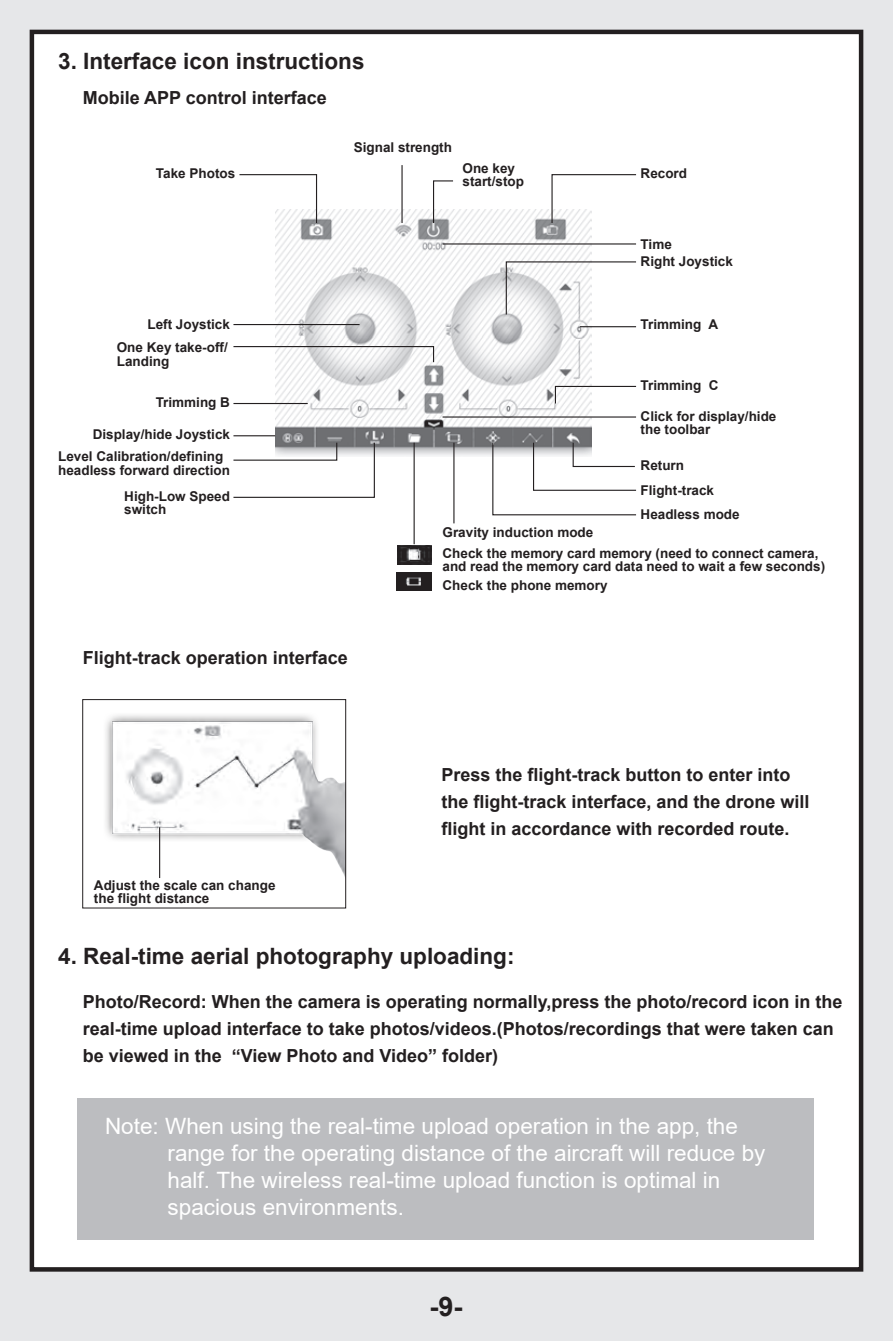
<style>
.page{position:relative;width:893px;height:1341px;background:#fff}
.page>*{position:absolute;margin:0;border:0;box-sizing:border-box;transform-origin:0 0}
.t1{font:700 27px "Arial";color:#231f20}
.t2{font:22.5px/27px "Arial";color:#fff}
.t3{font:700 22.5px "Arial";color:#231f20}
.t4{font:700 18px/27px "Arial";color:#231f20}
.t5{font:700 13.5px/13.5px "Arial";color:#231f20}
</style>
<div class="page">
<div style="left:0;top:0;width:893px;height:1340px;background:#e6e7e9"></div>
<div style="left:30px;top:30px;width:833px;height:1241px;background:#fff;border:4px solid #231f20"></div>
<img style="left:275px;top:209px;width:317px;height:247px">
<hr style="left:401px;top:165px;width:2px;height:58px;background:#231f20">
<svg style="left:432px;top:180px;width:22px;height:44px"></svg>
<svg style="left:239px;top:174px;width:79px;height:50px"></svg>
<svg style="left:551px;top:174px;width:86px;height:50px"></svg>
<hr style="left:443px;top:243px;width:193px;height:1px;background:#231f20">
<svg style="left:505px;top:261px;width:131px;height:54px"></svg>
<hr style="left:580px;top:326px;width:56px;height:1px;background:#231f20">
<hr style="left:443px;top:416px;width:193px;height:1px;background:#231f20">
<svg style="left:492px;top:441px;width:145px;height:75px"></svg>
<hr style="left:453px;top:442px;width:1px;height:81px;background:#231f20">
<hr style="left:414px;top:442px;width:1px;height:102px;background:#231f20">
<svg style="left:233px;top:441px;width:142px;height:57px"></svg>
<hr style="left:233px;top:435px;width:42px;height:1px;background:#231f20">
<hr style="left:233px;top:403px;width:75px;height:1px;background:#231f20">
<svg style="left:233px;top:345px;width:202px;height:18px"></svg>
<hr style="left:233px;top:324px;width:127px;height:1px;background:#231f20">
<svg style="left:554px;top:385px;width:83px;height:19px"></svg>
<img style="left:105px;top:715px;width:239px;height:163px">
<div style="left:82px;top:699px;width:264px;height:209px;border:1px solid #231f20"></div>
<hr style="left:159px;top:827px;width:1px;height:50px;background:#231f20">
<div style="left:77px;top:1097px;width:737px;height:141px;background:#bcbdc0"></div>
<img style="left:397px;top:572px;width:34px;height:18px">
<img style="left:397px;top:545px;width:34px;height:19px">
<h2 class="t3" style="left:58px;top:45px;width:308px">3. Interface icon instructions</h2>
<h3 class="t4" style="left:83px;top:84px;width:246px">Mobile APP control interface</h3>
<p class="t5" style="left:156px;top:167px;width:81px">Take Photos</p>
<p class="t5" style="left:117px;top:313px;width:115px;line-height:23.4px;text-align:right">Left Joystick<br>One Key take-off/</p>
<p class="t5" style="left:117px;top:354px;width:54px">Landing</p>
<p class="t5" style="left:156px;top:396px;width:76px">Trimming B</p>
<p class="t5" style="left:93px;top:427px;width:139px">Display/hide Joystick</p>
<p class="t5" style="left:58px;top:450px;width:173px">Level Calibration/defining headless forward direction</p>
<p class="t5" style="left:124px;top:489px;width:107px">High-Low Speed switch</p>
<p class="t5" style="left:354px;top:141px;width:100px">Signal strength</p>
<p class="t5" style="left:462px;top:161px;width:63px">One key start/stop</p>
<p class="t5" style="left:641px;top:167px;width:48px">Record</p>
<p class="t5" style="left:641px;top:235px;width:94px;line-height:17.6px">Time<br>Right Joystick</p>
<p class="t5" style="left:641px;top:318px;width:79px">Trimming A</p>
<p class="t5" style="left:641px;top:379px;width:80px">Trimming C</p>
<p class="t5" style="left:641px;top:409px;width:137px">Click for display/hide the toolbar</p>
<p class="t5" style="left:641px;top:453px;width:101px;line-height:24.5px">Return<br>Flight-track<br>Headless mode</p>
<p class="t5" style="left:443px;top:521px;width:377px;line-height:21.2px">Gravity induction mode<br>Check the memory card memory (need to connect camera,</p>
<p class="t5" style="left:443px;top:557px;width:384px;line-height:18.7px">and read the memory card data need to wait a few seconds)<br>Check the phone memory</p>
<h3 class="t4" style="left:83px;top:644px;width:267px">Flight-track operation interface</h3>
<p class="t5" style="left:94px;top:878px;width:183px">Adjust the scale can change the flight distance</p>
<h3 class="t4" style="left:441px;top:761px;width:370px">Press the flight-track button to enter into the flight-track interface, and the drone will flight in accordance with recorded route.</h3>
<h2 class="t3" style="left:58px;top:939px;width:458px">4. Real-time aerial photography uploading:</h2>
<h3 class="t4" style="left:83px;top:988px;width:761px">Photo/Record: When the camera is operating normally,press the photo/record icon in the real-time upload interface to take photos/videos.(Photos/recordings that were taken can be viewed in the “View Photo and Video” folder)</h3>
<h2 class="t2" style="left:168px;top:1112px;width:599px;text-indent:-63px">Note: When using the real-time upload operation in the app, the range for the operating distance of the aircraft will reduce by half. The wireless real-time upload function is optimal in spacious environments.</h2>
<h1 class="t1" style="left:429px;top:1286px;width:34px">-9-</h1>
</div>
